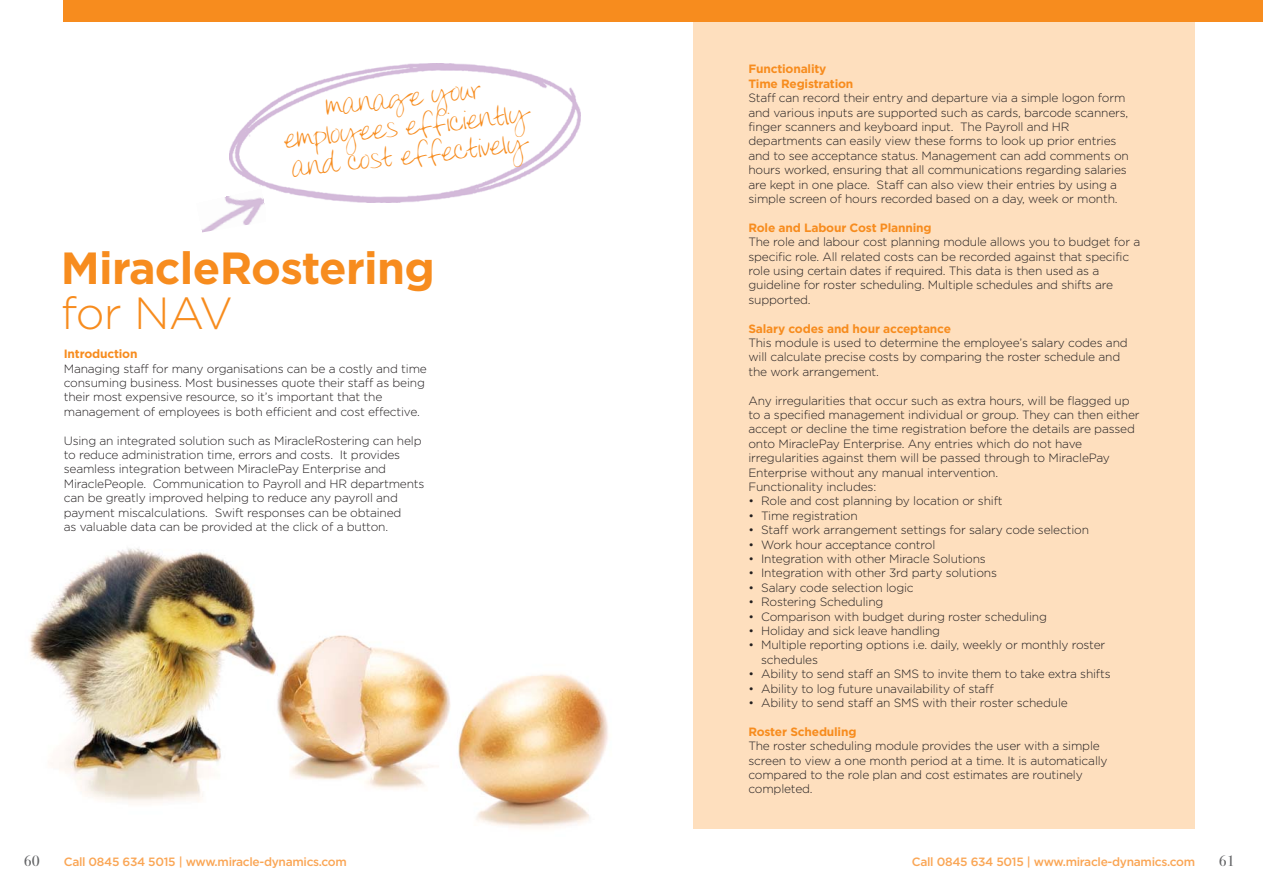
<style>
.page{position:relative;width:1263px;height:893px;background:#fff}
.page>*{position:absolute;margin:0;border:0;box-sizing:border-box;transform-origin:0 0}
.t1{font:700 45px "Gotham";letter-spacing:-.015em;color:#f78c1e}
.t2{font:300 45px "Gotham";letter-spacing:-.02em;color:#f78c1e}
.t3{font:32.4px/29px "Donnys Hand";color:#f78c1e;text-align:center}
.t4{font:15px "Bodoni Svty Two ITCTT";color:#636466}
.t5{font:300 12px/14.4px "Gotham";letter-spacing:-.015em;color:#231f20}
.t6{font:700 12px/14.4px "Gotham";letter-spacing:-.015em;color:#f78c1e}
.t7{font:500 12px "Gotham";letter-spacing:-.025em;color:#faa655}
</style>
<div class="page">
<img style="left:29px;top:548px;width:579px;height:280px">
<div style="left:693px;top:4px;width:502px;height:825px;background:#fedfbe"></div>
<div style="left:64px;top:0;width:1199px;height:21px;background:#f78c1e"></div>
<img style="left:229px;top:63px;width:351px;height:139px">
<img style="left:201px;top:189px;width:65px;height:44px">
<h2 class="t3" style="left:278px;top:99px;width:249px;rotate:-6deg">manage your employees efficiently and cost effectively</h2>
<h1 class="t1" style="left:61px;top:252px;width:375px">MiracleRostering</h1>
<h1 class="t2" style="left:61px;top:297px;width:174px">for NAV</h1>
<p class="t6" style="left:64px;top:348px;width:75px">Introduction</p>
<p class="t5" style="left:64px;top:362px;width:365px">Managing staff for many organisations can be a costly and time consuming business. Most businesses quote their staff as being their most expensive resource, so it’s important that the management of employees is both efficient and cost effective.</p>
<p class="t5" style="left:64px;top:434px;width:362px">Using an integrated solution such as MiracleRostering can help to reduce administration time, errors and costs. It provides seamless integration between MiraclePay Enterprise and MiraclePeople. Communication to Payroll and HR departments can be greatly improved helping to reduce any payroll and payment miscalculations. Swift responses can be obtained<br>as valuable data can be provided at the click of a button.</p>
<p class="t6" style="left:748px;top:63px;width:106px">Functionality<br>Time Registration</p>
<p class="t5" style="left:748px;top:92px;width:382px">Staff can record their entry and departure via a simple logon form and various inputs are supported such as cards, barcode scanners, finger scanners and keyboard input. The Payroll and HR departments can easily view these forms to look up prior entries and to see acceptance status. Management can add comments on hours worked, ensuring that all communications regarding salaries are kept in one place. Staff can also view their entries by using a simple screen of hours recorded based on a day, week or month.</p>
<p class="t6" style="left:748px;top:221px;width:185px">Role and Labour Cost Planning</p>
<p class="t5" style="left:748px;top:236px;width:393px">The role and labour cost planning module allows you to budget for a specific role. All related costs can be recorded against that specific role using certain dates if required. This data is then used as a guideline for roster scheduling. Multiple schedules and shifts are supported.</p>
<p class="t6" style="left:748px;top:322px;width:204px">Salary codes and hour acceptance</p>
<p class="t5" style="left:748px;top:336px;width:381px">This module is used to determine the employee’s salary codes and will calculate precise costs by comparing the roster schedule and the work arrangement.</p>
<p class="t5" style="left:748px;top:394px;width:393px">Any irregularities that occur such as extra hours, will be flagged up to a specified management individual or group. They can then either accept or decline the time registration before the details are passed onto MiraclePay Enterprise. Any entries which do not have irregularities against them will be passed through to MiraclePay Enterprise without any manual intervention.<br>Functionality includes:</p>
<p class="t5" style="left:748px;top:495px;width:256px">• Role and cost planning by location or shift</p>
<p class="t5" style="left:748px;top:509px;width:111px">• Time registration</p>
<p class="t5" style="left:748px;top:524px;width:342px">• Staff work arrangement settings for salary code selection</p>
<p class="t5" style="left:748px;top:538px;width:188px">• Work hour acceptance control</p>
<p class="t5" style="left:748px;top:552px;width:239px">• Integration with other Miracle Solutions</p>
<p class="t5" style="left:748px;top:567px;width:250px">• Integration with other 3rd party solutions</p>
<p class="t5" style="left:748px;top:581px;width:167px">• Salary code selection logic</p>
<p class="t5" style="left:748px;top:596px;width:136px">• Rostering Scheduling</p>
<p class="t5" style="left:748px;top:610px;width:300px">• Comparison with budget during roster scheduling</p>
<p class="t5" style="left:748px;top:624px;width:193px">• Holiday and sick leave handling</p>
<p class="t5" style="left:761px;top:639px;width:346px;text-indent:-13px">• Multiple reporting options i.e. daily, weekly or monthly roster schedules</p>
<p class="t5" style="left:748px;top:668px;width:364px">• Ability to send staff an SMS to invite them to take extra shifts</p>
<p class="t5" style="left:748px;top:682px;width:247px">• Ability to log future unavailability of staff</p>
<p class="t5" style="left:748px;top:696px;width:321px">• Ability to send staff an SMS with their roster schedule</p>
<p class="t6" style="left:748px;top:725px;width:110px">Roster Scheduling</p>
<p class="t5" style="left:748px;top:740px;width:361px">The roster scheduling module provides the user with a simple screen to view a one month period at a time. It is automatically compared to the role plan and cost estimates are routinely completed.</p>
<p class="t4" style="left:24px;top:852px;width:17px">60</p>
<p class="t7" style="left:64px;top:857px;width:285px">Call 0845 634 5015 | www.miracle-dynamics.com</p>
<p class="t7" style="left:912px;top:857px;width:285px">Call 0845 634 5015 | www.miracle-dynamics.com</p>
<p class="t4" style="left:1219px;top:852px;width:17px">61</p>
</div>
